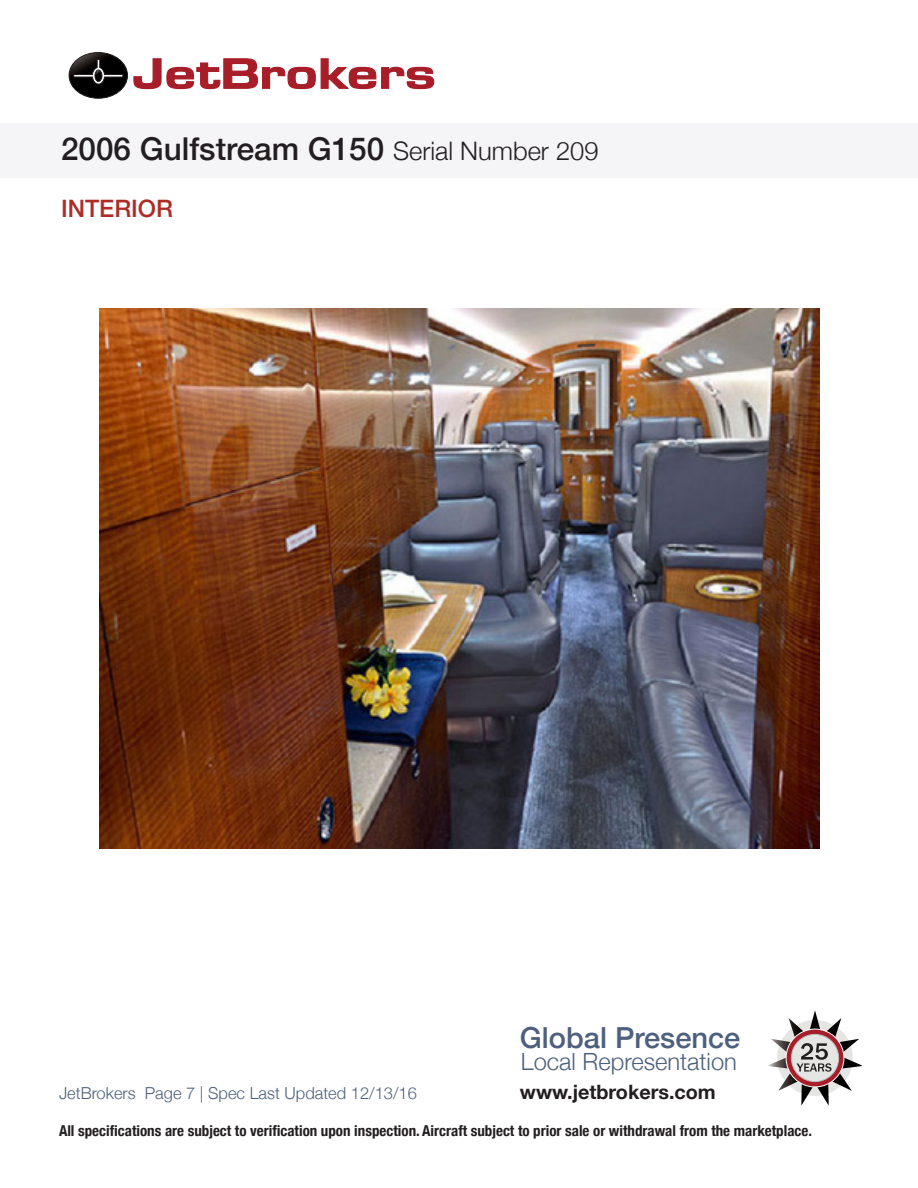
<style>
.page{position:relative;width:918px;height:1188px;background:#fff}
.page>*{position:absolute;margin:0;border:0;box-sizing:border-box;transform-origin:0 0}
.t1{font:500 31.5px "Helvetica Neue";color:#231f20}
.t2{font:500 29.1px "Helvetica Neue";color:#4d607d}
.t3{font:500 24px "Helvetica Neue";color:#ae2c28}
.t4{font:300 23.7px "Helvetica Neue";color:#4d607d}
.t5{font:700 19.8px "Helvetica Neue";color:#231f20}
.t6{font:300 16.5px "Helvetica Neue";color:#4d607d}
.t7{font:700 condensed 15px "Helvetica Neue";color:#231f20}
.s1{font-weight:300;font-size:25.5px}
</style>
<div class="page">
<hr style="left:0;top:124px;width:1px;height:54px;background:#f5f4f7">
<div style="left:1px;top:124px;width:917px;height:54px;background:#f5f4f7"></div>
<svg style="left:68px;top:52px;width:367px;height:47px"></svg>
<img style="left:100px;top:309px;width:720px;height:540px">
<svg style="left:768px;top:1010px;width:94px;height:95px"></svg>
<p class="t1" style="left:61px;top:123px;width:539px">2006 Gulfstream G150 <span class="s1">Serial Number 209</span></p>
<p class="t3" style="left:61px;top:189px;width:114px">INTERIOR</p>
<p class="t2" style="left:520px;top:1014px;width:222px">Global Presence</p>
<p class="t4" style="left:521px;top:1043px;width:217px">Local Representation</p>
<p class="t6" style="left:59px;top:1079px;width:359px">JetBrokers Page 7 | Spec Last Updated 12/13/16</p>
<p class="t5" style="left:520px;top:1076px;width:197px">www.jetbrokers.com</p>
<p class="t7" style="left:59px;top:1118px;width:755px">All specifications are subject to verification upon inspection. Aircraft subject to prior sale or withdrawal from the marketplace.</p>
</div>
